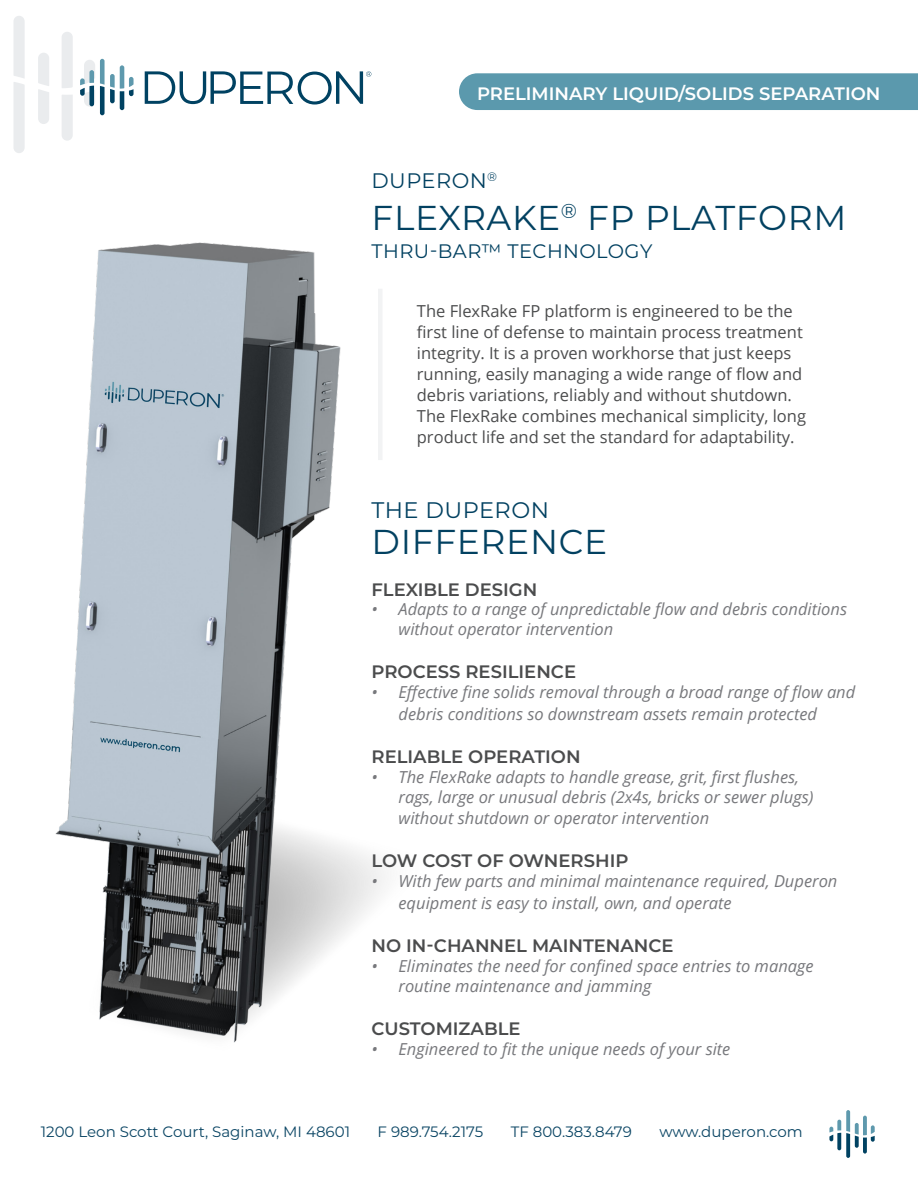
<style>
.page{position:relative;width:918px;height:1188px;background:#fff}
.page>*{position:absolute;margin:0;border:0;box-sizing:border-box;transform-origin:0 0}
.t1{font:34.5px "Montserrat";letter-spacing:.02em;color:#024161}
.t2{font:22.5px "Montserrat";letter-spacing:.02em;color:#024161}
.t3{font:21px "Montserrat";letter-spacing:.02em;color:#024161}
.t4{font:19.5px "Montserrat";letter-spacing:.02em;color:#024161}
.t5{font:600 18px "Montserrat";color:#4b4c4d}
.t6{font:600 18px "Montserrat";color:#fff}
.t7{font:italic 16.5px/19.8px "Open Sans";color:#77787c}
.t8{font:16.5px/21px "Open Sans";color:#4b4c4d}
.t9{font:15px "Montserrat";color:#0a4564}
</style>
<div class="page">
<div style="left:459px;top:73px;width:459px;height:37px;background:#5b99ad"></div>
<img style="left:55px;top:242px;width:330px;height:801px">
<div style="left:14px;top:16px;width:11px;height:137px;background:#eaecee"></div>
<svg style="left:62px;top:95px;width:11px;height:46px"></svg>
<svg style="left:62px;top:32px;width:11px;height:56px"></svg>
<svg style="left:38px;top:53px;width:11px;height:71px"></svg>
<svg style="left:80px;top:59px;width:54px;height:56px"></svg>
<svg style="left:145px;top:71px;width:226px;height:34px"></svg>
<svg style="left:829px;top:1110px;width:46px;height:48px"></svg>
<p class="t6" style="left:477px;top:81px;width:405px">PRELIMINARY LIQUID/SOLIDS SEPARATION</p>
<p class="t3" style="left:372px;top:166px;width:127px">DUPERON<sup>®</sup></p>
<p class="t1" style="left:372px;top:194px;width:476px">FLEXRAKE<sup>®</sup> FP PLATFORM</p>
<p class="t4" style="left:372px;top:238px;width:282px">THRU-BAR™ TECHNOLOGY</p>
<p class="t8" style="left:417px;top:300px;width:391px">The FlexRake FP platform is engineered to be the first line of defense to maintain process treatment integrity. It is a proven workhorse that just keeps running, easily managing a wide range of flow and debris variations, reliably and without shutdown.<br>The FlexRake combines mechanical simplicity, long product life and set the standard for adaptability.</p>
<p class="t2" style="left:372px;top:494px;width:179px">THE DUPERON</p>
<p class="t1" style="left:372px;top:518px;width:237px">DIFFERENCE</p>
<p class="t5" style="left:372px;top:576px;width:167px">FLEXIBLE DESIGN</p>
<p class="t7" style="left:399px;top:599px;width:450px;text-indent:-27px">• Adapts to a range of unpredictable flow and debris conditions without operator intervention</p>
<p class="t5" style="left:372px;top:659px;width:206px">PROCESS RESILIENCE</p>
<p class="t7" style="left:399px;top:681px;width:458px;line-height:21.6px;text-indent:-27px">• Effective fine solids removal through a broad range of flow and debris conditions so downstream assets remain protected</p>
<p class="t5" style="left:372px;top:744px;width:211px">RELIABLE OPERATION</p>
<p class="t7" style="left:399px;top:766px;width:416px;text-indent:-27px">• The FlexRake adapts to handle grease, grit, first flushes, rags, large or unusual debris (2x4s, bricks or sewer plugs)</p>
<p class="t7" style="left:399px;top:808px;width:312px">without shutdown or operator intervention</p>
<p class="t5" style="left:372px;top:848px;width:258px">LOW COST OF OWNERSHIP</p>
<p class="t7" style="left:399px;top:870px;width:440px;line-height:21.6px;text-indent:-27px">• With few parts and minimal maintenance required, Duperon equipment is easy to install, own, and operate</p>
<p class="t5" style="left:372px;top:933px;width:304px">NO IN-CHANNEL MAINTENANCE</p>
<p class="t7" style="left:399px;top:955px;width:417px;text-indent:-27px">• Eliminates the need for confined space entries to manage routine maintenance and jamming</p>
<p class="t5" style="left:372px;top:1016px;width:151px">CUSTOMIZABLE</p>
<p class="t7" style="left:372px;top:1038px;width:360px">• Engineered to fit the unique needs of your site</p>
<p class="t9" style="left:41px;top:1122px;width:311px">1200 Leon Scott Court, Saginaw, MI 48601</p>
<p class="t9" style="left:378px;top:1122px;width:107px">F 989.754.2175</p>
<p class="t9" style="left:511px;top:1122px;width:123px">TF 800.383.8479</p>
<p class="t9" style="left:659px;top:1122px;width:145px">www.duperon.com</p>
</div>
